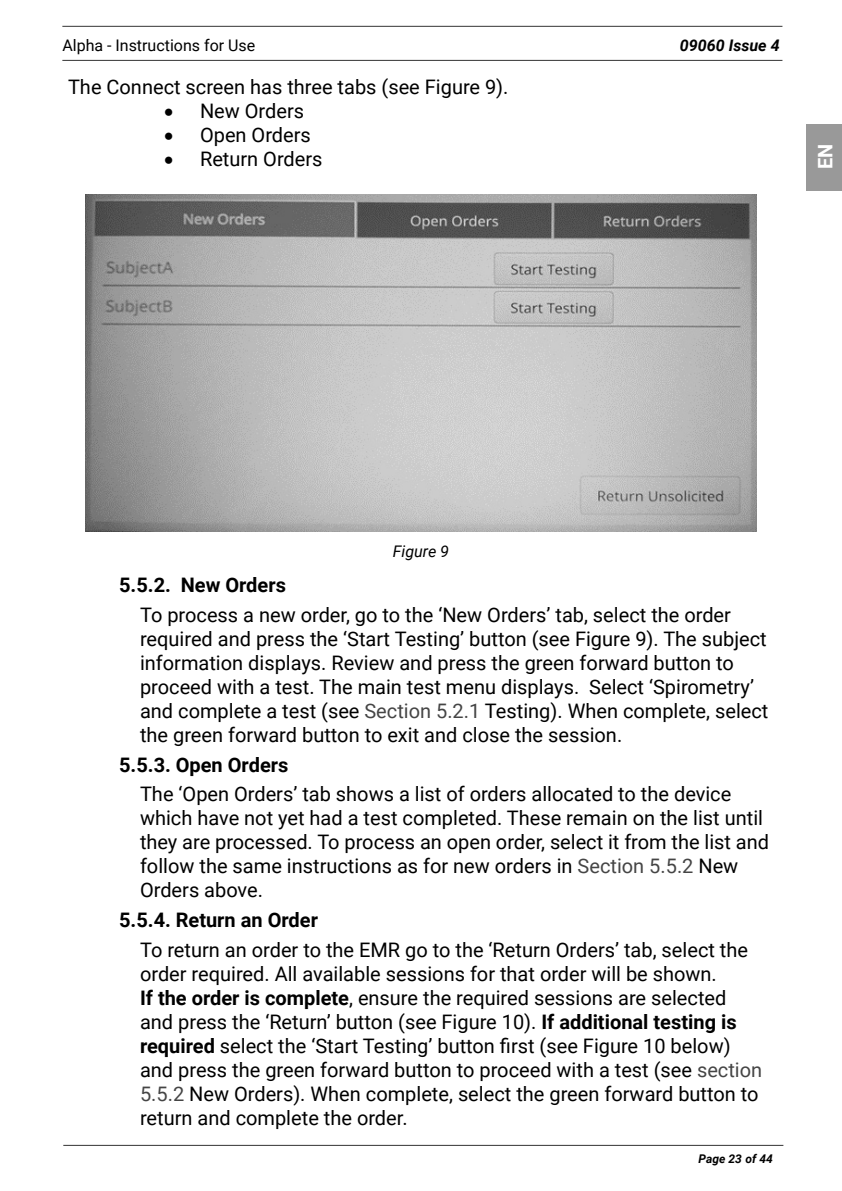
<style>
.page{position:relative;width:842px;height:1191px;background:#fff}
.page>*{position:absolute;margin:0;border:0;box-sizing:border-box;transform-origin:0 0}
.t1{font:20px/24px "Roboto";color:#000}
.t2{font:700 20px "Roboto";color:#000}
.t3{font:700 20px "Roboto";color:#fff}
.t4{font:16px "Roboto";color:#000}
.t5{font:italic 700 16px "Roboto";color:#000}
.Image_caption{font:italic 16px "Roboto";color:#000}
.t6{font:italic 700 12px "Roboto";color:#000}
.s1{color:#454545}
.s2{font-weight:700}
</style>
<div class="page">
<hr style="left:62px;top:60px;width:720px;height:1px;background:#333">
<hr style="left:62px;top:26px;width:720px;height:1px;background:#333">
<div style="left:806px;top:124px;width:36px;height:67px;background:#999"></div>
<hr style="left:63px;top:1145px;width:720px;height:1px;background:#333">
<img style="left:85px;top:194px;width:672px;height:338px">
<p class="t4" style="left:62px;top:34px;width:194px">Alpha - Instructions for Use</p>
<p class="t1" style="left:68px;top:75px;width:442px">The Connect screen has three tabs (see Figure 9).</p>
<p class="t1" style="left:164px;top:99px;width:142px">• New Orders</p>
<p class="t1" style="left:164px;top:123px;width:148px">• Open Orders</p>
<p class="t1" style="left:164px;top:147px;width:160px">• Return Orders</p>
<p class="t5" style="left:680px;top:34px;width:101px">09060 Issue 4</p>
<p class="t3" style="left:811px;top:169px;width:27px;rotate:-90deg">EN</p>
<p class="Image_caption" style="left:393px;top:540px;width:58px">Figure 9</p>
<p class="t2" style="left:119px;top:571px;width:168px">5.5.2. New Orders</p>
<p class="t1" style="left:140px;top:602px;width:630px">To process a new order, go to the ‘New Orders’ tab, select the order required and press the ‘Start Testing’ button (see Figure 9). The subject information displays. Review and press the green forward button to proceed with a test. The main test menu displays. Select ‘Spirometry’ and complete a test (see <span class="s1">Section 5.2.1</span> Testing). When complete, select the green forward button to exit and close the session.</p>
<p class="t2" style="left:119px;top:750px;width:171px">5.5.3. Open Orders</p>
<p class="t1" style="left:140px;top:781px;width:630px">The ‘Open Orders’ tab shows a list of orders allocated to the device which have not yet had a test completed. These remain on the list until they are processed. To process an open order, select it from the list and follow the same instructions as for new orders in <span class="s1">Section 5.5.2</span> New Orders above.</p>
<p class="t2" style="left:119px;top:905px;width:200px">5.5.4. Return an Order</p>
<p class="t1" style="left:140px;top:936px;width:610px">To return an order to the EMR go to the ‘Return Orders’ tab, select the order required. All available sessions for that order will be shown.</p>
<p class="t1" style="left:140px;top:984px;width:624px"><span class="s2">If the order is complete</span>, ensure the required sessions are selected and press the ‘Return’ button (see Figure 10). <span class="s2">If additional testing is required</span> select the ‘Start Testing’ button first (see Figure 10 below) and press the green forward button to proceed with a test (see <span class="s1">section 5.5.2</span> New Orders). When complete, select the green forward button to return and complete the order.</p>
<p class="t6" style="left:698px;top:1150px;width:76px">Page 23 of 44</p>
</div>
